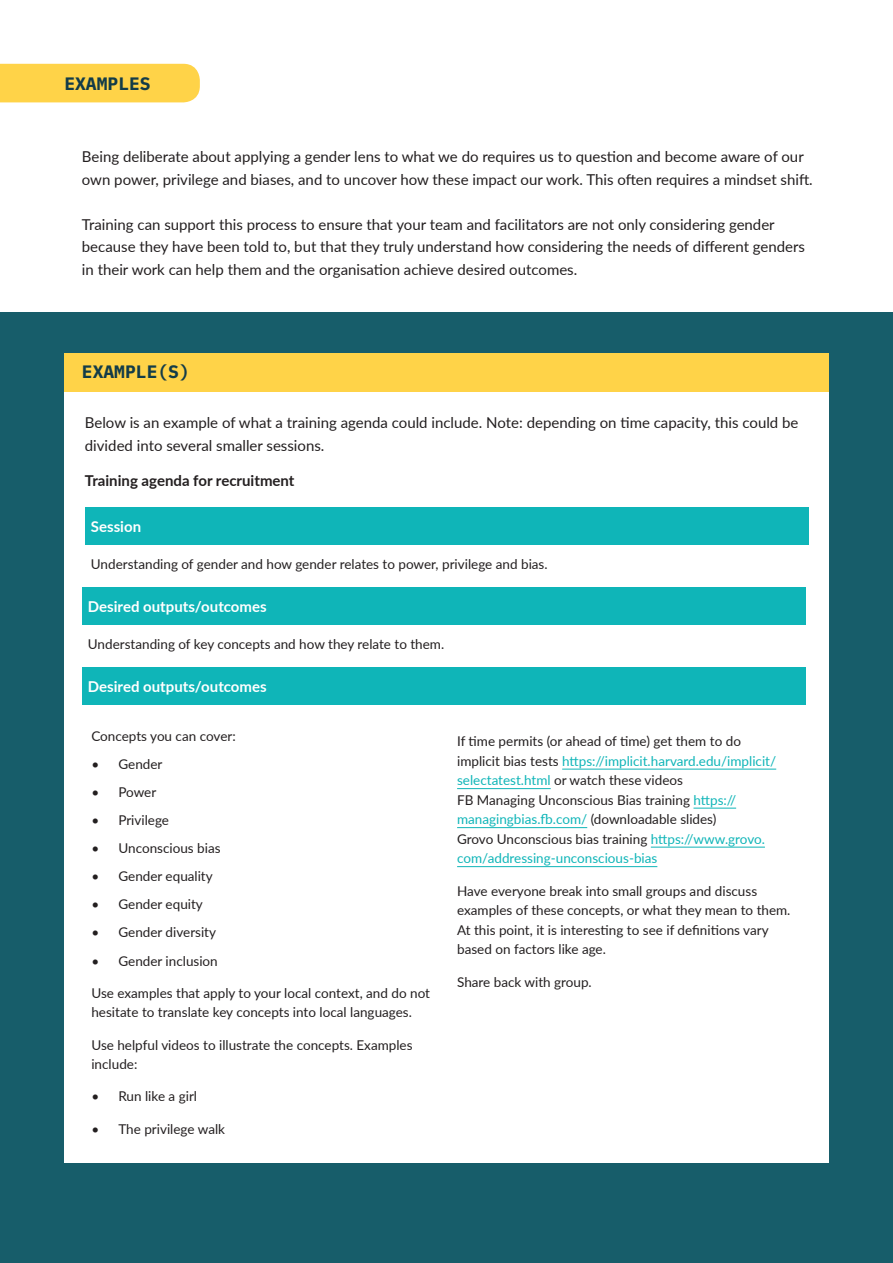
<style>
.page{position:relative;width:893px;height:1263px;background:#fff}
.page>*{position:absolute;margin:0;border:0;box-sizing:border-box;transform-origin:0 0}
.Heading_2__Captions{font:700 18px "IBM Plex Mono";color:#133c48}
.Body_Copy__Black{font:15px/22.5px "Lato";color:#231f20}
.Numbered_Points{font:15px/22.5px "Lato";color:#231f20}
.t1{font:700 15px "Lato";color:#fff}
.Numbered_Points-2{font:700 15px "Lato";color:#231f20}
.Numbered_Points-3{font:13.5px/19.5px "Lato";color:#231f20}
.s1{color:#0fb5b8}
</style>
<div class="page">
<div style="left:0;top:313px;width:893px;height:950px;background:#175d6a"></div>
<div style="left:0;top:64px;width:200px;height:38px;background:#ffd348"></div>
<div style="left:64px;top:383px;width:764px;height:780px;background:#fff"></div>
<div style="left:64px;top:353px;width:764px;height:39px;background:#ffd348"></div>
<div style="left:85px;top:507px;width:723px;height:38px;background:#0fb5b8"></div>
<div style="left:82px;top:587px;width:723px;height:38px;background:#0fb5b8"></div>
<div style="left:82px;top:667px;width:723px;height:38px;background:#0fb5b8"></div>
<hr style="left:562px;top:769px;width:214px;height:1px;background:#0fb5b8">
<hr style="left:457px;top:788px;width:94px;height:1px;background:#0fb5b8">
<hr style="left:693px;top:808px;width:43px;height:1px;background:#0fb5b8">
<hr style="left:457px;top:827px;width:130px;height:1px;background:#0fb5b8">
<hr style="left:651px;top:847px;width:114px;height:1px;background:#0fb5b8">
<hr style="left:457px;top:866px;width:200px;height:1px;background:#0fb5b8">
<p class="Heading_2__Captions" style="left:64px;top:69px;width:88px">EXAMPLES</p>
<p class="Body_Copy__Black" style="left:82px;top:145px;width:732px">Being deliberate about applying a gender lens to what we do requires us to question and become aware of our own power, privilege and biases, and to uncover how these impact our work. This often requires a mindset shift.</p>
<p class="Body_Copy__Black" style="left:82px;top:212px;width:725px">Training can support this process to ensure that your team and facilitators are not only considering gender because they have been told to, but that they truly understand how considering the needs of different genders in their work can help them and the organisation achieve desired outcomes.</p>
<p class="Heading_2__Captions" style="left:82px;top:357px;width:109px">EXAMPLE(S)</p>
<p class="Numbered_Points" style="left:85px;top:411px;width:715px">Below is an example of what a training agenda could include. Note: depending on time capacity, this could be divided into several smaller sessions.</p>
<p class="Numbered_Points-2" style="left:85px;top:470px;width:211px">Training agenda for recruitment</p>
<p class="t1" style="left:91px;top:516px;width:52px">Session</p>
<p class="Numbered_Points-3" style="left:91px;top:553px;width:458px">Understanding of gender and how gender relates to power, privilege and bias.</p>
<p class="t1" style="left:88px;top:596px;width:180px">Desired outputs/outcomes</p>
<p class="Numbered_Points-3" style="left:88px;top:633px;width:358px">Understanding of key concepts and how they relate to them.</p>
<p class="t1" style="left:88px;top:676px;width:180px">Desired outputs/outcomes</p>
<p class="Numbered_Points-3" style="left:91px;top:726px;width:146px">Concepts you can cover:</p>
<p class="Numbered_Points-3" style="left:91px;top:754px;width:73px">• Gender</p>
<p class="Numbered_Points-3" style="left:91px;top:782px;width:66px">• Power</p>
<p class="Numbered_Points-3" style="left:91px;top:810px;width:79px">• Privilege</p>
<p class="Numbered_Points-3" style="left:91px;top:838px;width:131px">• Unconscious bias</p>
<p class="Numbered_Points-3" style="left:91px;top:866px;width:123px">• Gender equality</p>
<p class="Numbered_Points-3" style="left:91px;top:894px;width:113px">• Gender equity</p>
<p class="Numbered_Points-3" style="left:91px;top:922px;width:126px">• Gender diversity</p>
<p class="Numbered_Points-3" style="left:91px;top:950px;width:128px">• Gender inclusion</p>
<p class="Numbered_Points-3" style="left:91px;top:982px;width:340px">Use examples that apply to your local context, and do not hesitate to translate key concepts into local languages.</p>
<p class="Numbered_Points-3" style="left:91px;top:1034px;width:323px">Use helpful videos to illustrate the concepts. Examples include:</p>
<p class="Numbered_Points-3" style="left:91px;top:1086px;width:107px">• Run like a girl</p>
<p class="Numbered_Points-3" style="left:91px;top:1118px;width:135px">• The privilege walk</p>
<p class="Numbered_Points-3" style="left:457px;top:731px;width:321px">If time permits (or ahead of time) get them to do implicit bias tests <span class="s1">https://implicit.harvard.edu/implicit/ selectatest.html</span> or watch these videos<br>FB Managing Unconscious Bias training <span class="s1">https:// managingbias.fb.com/</span> (downloadable slides)<br>Grovo Unconscious bias training <span class="s1">https://www.grovo. com/addressing-unconscious-bias</span></p>
<p class="Numbered_Points-3" style="left:457px;top:880px;width:335px">Have everyone break into small groups and discuss examples of these concepts, or what they mean to them.<br>At this point, it is interesting to see if definitions vary based on factors like age.</p>
<p class="Numbered_Points-3" style="left:457px;top:971px;width:136px">Share back with group.</p>
</div>
